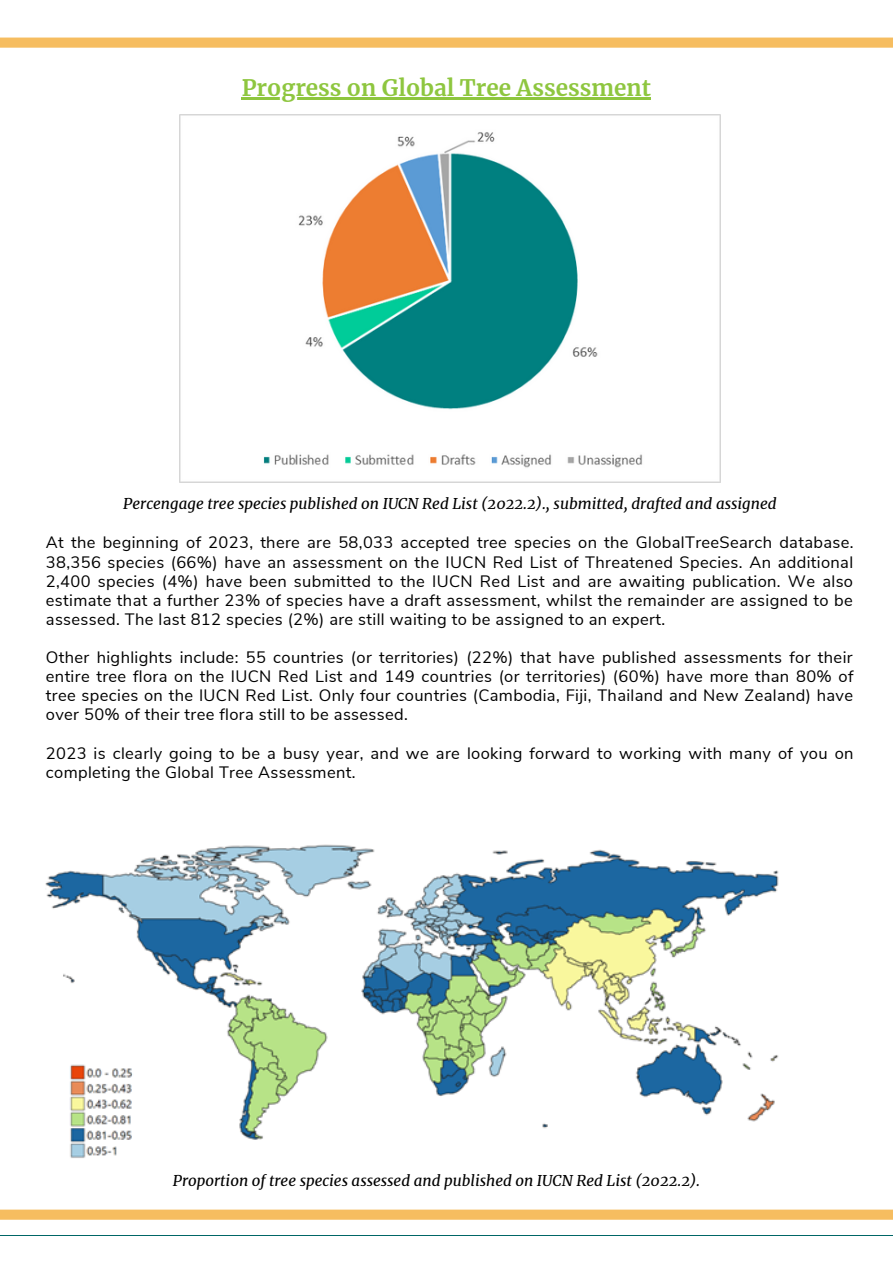
<style>
.page{position:relative;width:893px;height:1264px;background:#fff}
.page>*{position:absolute;margin:0;border:0;box-sizing:border-box;transform-origin:0 0}
.t1{font:700 22.5px "Merriweather";color:#8ec63f}
.t2{font:16.5px/19px "Nunito Sans";letter-spacing:.02em;color:#000;text-align:justify}
.t3{font:italic 15px "Merriweather";color:#000}
</style>
<div class="page">
<hr style="left:0;top:1234px;width:892px;height:1px;background:#066">
<div style="left:0;top:38px;width:892px;height:10px;background:#f6bd60"></div>
<img style="left:179px;top:115px;width:541px;height:368px">
<img style="left:46px;top:844px;width:733px;height:314px">
<hr style="left:242px;top:97px;width:409px;height:2px;background:#8ec63f">
<div style="left:0;top:1209px;width:892px;height:10px;background:#f6bd60"></div>
<h1 class="t1" style="left:242px;top:74px;width:411px">Progress on Global Tree Assessment</h1>
<p class="t3" style="left:123px;top:494px;width:655px">Percengage tree species published on IUCN Red List (2022.2)., submitted, drafted and assigned</p>
<p class="t2" style="left:46px;top:533px;width:809px">At the beginning of 2023, there are 58,033 accepted tree species on the GlobalTreeSearch database.<br>38,356 species (66%) have an assessment on the IUCN Red List of Threatened Species. An additional 2,400 species (4%) have been submitted to the IUCN Red List and are awaiting publication. We also estimate that a further 23% of species have a draft assessment, whilst the remainder are assigned to be assessed. The last 812 species (2%) are still waiting to be assigned to an expert.</p>
<p class="t2" style="left:46px;top:648px;width:809px">Other highlights include: 55 countries (or territories) (22%) that have published assessments for their entire tree flora on the IUCN Red List and 149 countries (or territories) (60%) have more than 80% of tree species on the IUCN Red List. Only four countries (Cambodia, Fiji, Thailand and New Zealand) have over 50% of their tree flora still to be assessed.</p>
<p class="t2" style="left:46px;top:743px;width:809px">2023 is clearly going to be a busy year, and we are looking forward to working with many of you on completing the Global Tree Assessment.</p>
<p class="t3" style="left:173px;top:1171px;width:528px">Proportion of tree species assessed and published on IUCN Red List (2022.2).</p>
</div>
